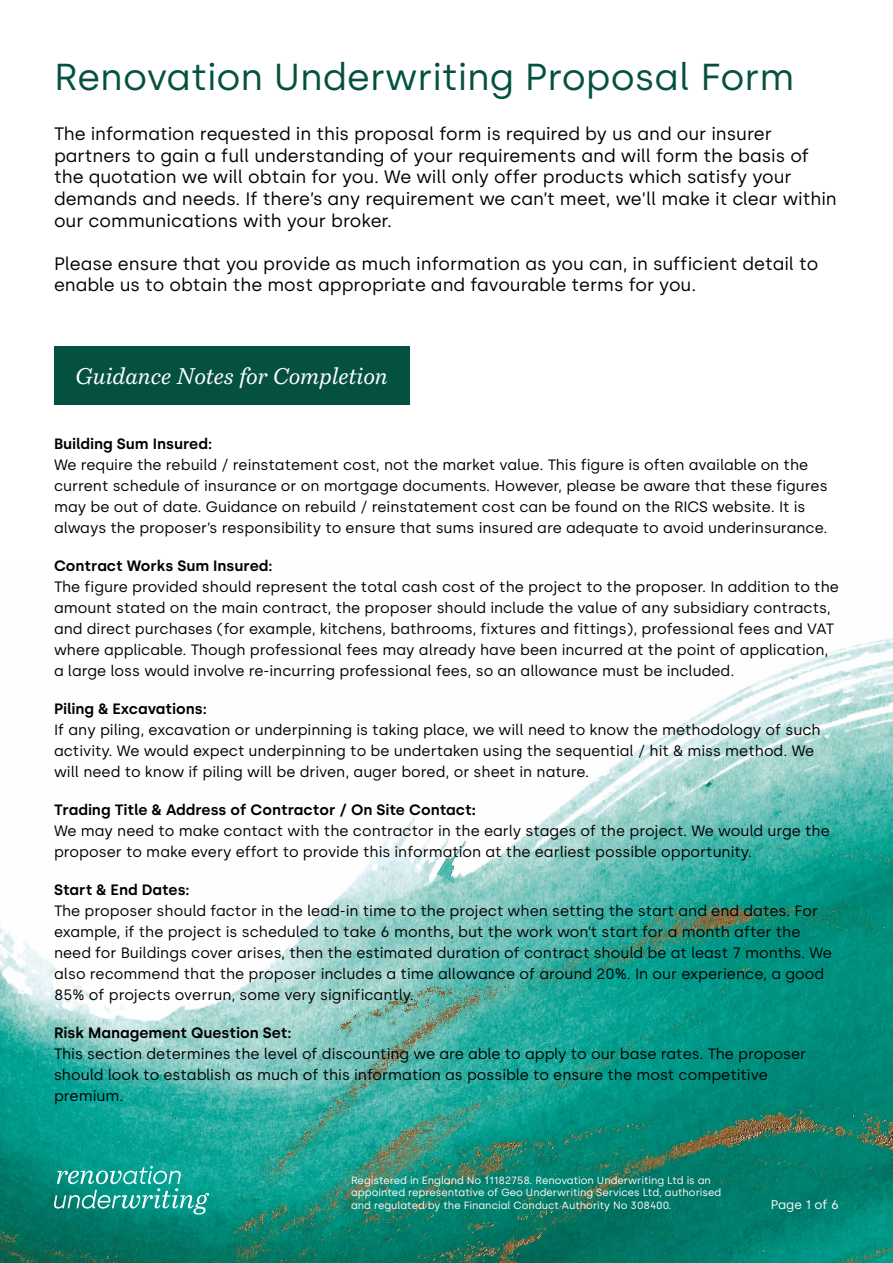
<style>
.page{position:relative;width:893px;height:1263px;background:#fff}
.page>*{position:absolute;margin:0;border:0;box-sizing:border-box;transform-origin:0 0}
.t1{font:37.5px "Silka";color:#055141}
.t2{font:italic 22.5px "Bressay";color:#fff}
.t3{font:18px/21.6px "Silka";color:#000}
.t4{font:15px/21px "Silka";color:#000}
.t5{font:600 15px "Silka";color:#000}
.t6{font:12.45px "Silka";color:#fff}
.t7{font:10.5px/12.6px "Silka";color:#fff}
.s1{font-weight:600}
.s2{font-weight:700}
</style>
<div class="page">
<img style="left:0;top:637px;width:893px;height:626px">
<svg style="left:54px;top:1166px;width:155px;height:48px;background:#2fa89b"></svg>
<div style="left:54px;top:346px;width:355px;height:59px;background:#055141"></div>
<h1 class="t1" style="left:54px;top:54px;width:742px">Renovation Underwriting Proposal Form</h1>
<p class="t3" style="left:54px;top:123px;width:784px">The information requested in this proposal form is required by us and our insurer partners to gain a full understanding of your requirements and will form the basis of the quotation we will obtain for you. We will only offer products which satisfy your demands and needs. If there’s any requirement we can’t meet, we’ll make it clear within our communications with your broker.</p>
<p class="t3" style="left:54px;top:253px;width:766px">Please ensure that you provide as much information as you can, in sufficient detail to enable us to obtain the most appropriate and favourable terms for you.</p>
<h2 class="t2" style="left:75px;top:362px;width:314px">Guidance Notes for Completion</h2>
<p class="t5" style="left:54px;top:435px;width:160px">Building Sum Insured:</p>
<p class="t4" style="left:54px;top:454px;width:775px">We require the rebuild / reinstatement cost, not the market value. This figure is often available on the current schedule of insurance or on mortgage documents. However, please be aware that these figures may be out of date. Guidance on rebuild / reinstatement cost can be found on the RICS website. It is always the proposer’s responsibility to ensure that sums insured are adequate to avoid underinsurance.</p>
<p class="t5" style="left:54px;top:557px;width:220px">Contract Works Sum Insured:</p>
<p class="t4" style="left:54px;top:576px;width:786px">The figure provided should represent the total cash cost of the project to the proposer. In addition to the amount stated on the main contract, the proposer should include the value of any subsidiary contracts, and direct purchases (for example, kitchens, bathrooms, fixtures and fittings), professional fees and VAT where applicable. Though professional fees may already have been incurred at the point of application, a large loss would involve re-incurring professional fees, so an allowance must be included.</p>
<p class="t5" style="left:54px;top:700px;width:154px">Piling &amp; Excavations:</p>
<p class="t4" style="left:54px;top:719px;width:768px">If any piling, excavation or underpinning is taking place, we will need to know the methodology of such activity. We would expect underpinning to be undertaken using the sequential / hit &amp; miss method. We will need to know if piling will be driven, auger bored, or sheet in nature.</p>
<p class="t4" style="left:54px;top:799px;width:777px"><span class="s1">Trading Title &amp; Address of Contractor / On Site Contact</span><span class="s2">:<br></span>We may need to make contact with the contractor in the early stages of the project. We would urge the proposer to make every effort to provide this information at the earliest possible opportunity.</p>
<p class="t5" style="left:54px;top:881px;width:137px">Start &amp; End Dates:</p>
<p class="t4" style="left:54px;top:900px;width:779px">The proposer should factor in the lead-in time to the project when setting the start and end dates. For example, if the project is scheduled to take 6 months, but the work won’t start for a month after the need for Buildings cover arises, then the estimated duration of contract should be at least 7 months. We also recommend that the proposer includes a time allowance of around 20%. In our experience, a good 85% of projects overrun, some very significantly.</p>
<p class="t5" style="left:54px;top:1024px;width:239px">Risk Management Question Set:</p>
<p class="t4" style="left:54px;top:1043px;width:754px">This section determines the level of discounting we are able to apply to our base rates. The proposer should look to establish as much of this information as possible to ensure the most competitive premium.</p>
<p class="t7" style="left:351px;top:1174px;width:372px">Registered in England No 11182758. Renovation Underwriting Ltd is an appointed representative of Geo Underwriting Services Ltd, authorised and regulated by the Financial Conduct Authority No 308400.</p>
<p class="t6" style="left:771px;top:1197px;width:70px">Page 1 of 6</p>
</div>
